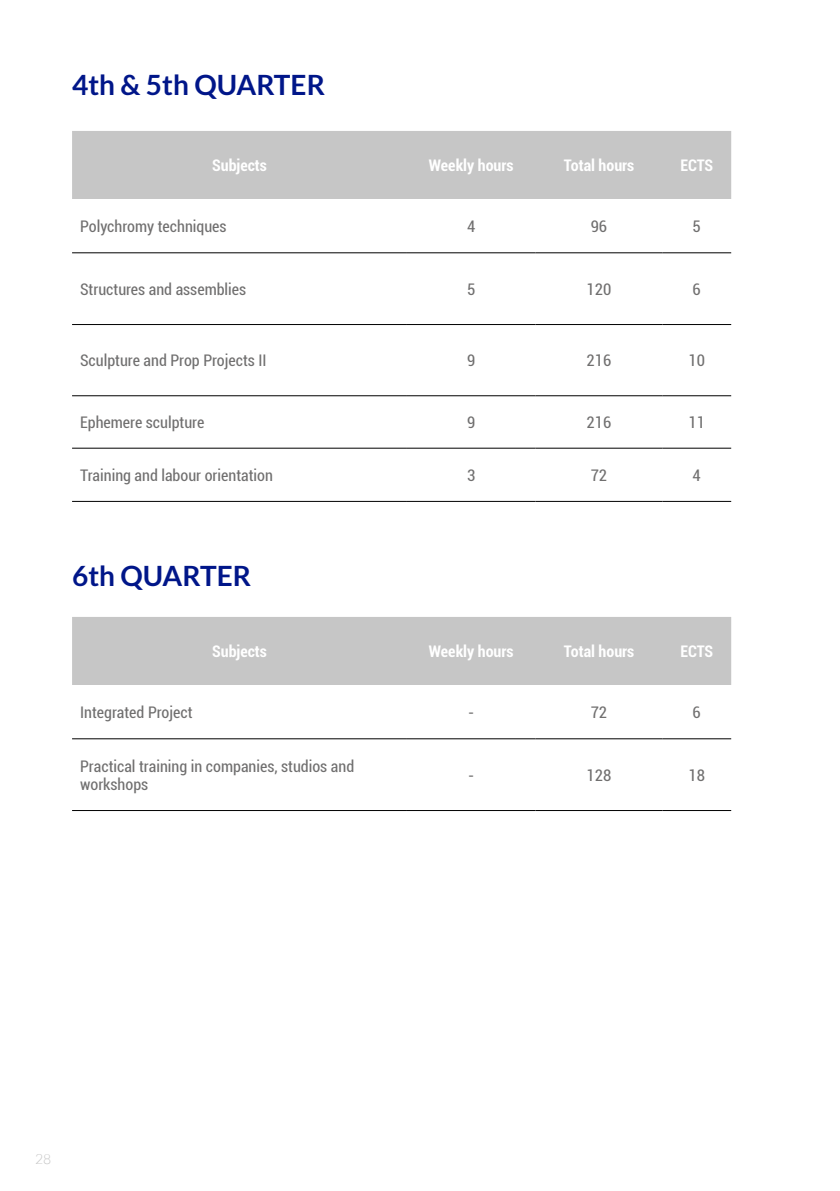
<style>
.page{position:relative;width:840px;height:1191px;background:#fff}
.page>*{position:absolute;margin:0;border:0;box-sizing:border-box;transform-origin:0 0}
.t1{font:700 28px "Lato";color:#001689}
.t2{font:condensed 16px/18px "Roboto";color:#706f6f}
.t3{font:700 condensed 16px "Roboto";color:#fff}
.t4{font:300 14px "Lato";color:#c6c6c6}
</style>
<div class="page">
<div style="left:72px;top:131px;width:658px;height:68px;background:#c6c6c6"></div>
<hr style="left:72px;top:252px;width:334px;height:1px;background:#000">
<hr style="left:406px;top:252px;width:129px;height:1px;background:#000">
<hr style="left:535px;top:252px;width:127px;height:1px;background:#000">
<hr style="left:662px;top:252px;width:68px;height:1px;background:#000">
<hr style="left:72px;top:324px;width:334px;height:1px;background:#000">
<hr style="left:406px;top:324px;width:129px;height:1px;background:#000">
<hr style="left:535px;top:324px;width:127px;height:1px;background:#000">
<hr style="left:662px;top:324px;width:68px;height:1px;background:#000">
<hr style="left:72px;top:395px;width:334px;height:1px;background:#000">
<hr style="left:406px;top:395px;width:129px;height:1px;background:#000">
<hr style="left:535px;top:395px;width:127px;height:1px;background:#000">
<hr style="left:662px;top:395px;width:68px;height:1px;background:#000">
<hr style="left:72px;top:448px;width:334px;height:1px;background:#000">
<hr style="left:406px;top:448px;width:129px;height:1px;background:#000">
<hr style="left:535px;top:448px;width:127px;height:1px;background:#000">
<hr style="left:662px;top:448px;width:68px;height:1px;background:#000">
<hr style="left:72px;top:501px;width:334px;height:1px;background:#000">
<hr style="left:406px;top:501px;width:129px;height:1px;background:#000">
<hr style="left:535px;top:501px;width:127px;height:1px;background:#000">
<hr style="left:662px;top:501px;width:68px;height:1px;background:#000">
<div style="left:72px;top:617px;width:658px;height:68px;background:#c6c6c6"></div>
<hr style="left:72px;top:738px;width:334px;height:1px;background:#000">
<hr style="left:406px;top:738px;width:129px;height:1px;background:#000">
<hr style="left:535px;top:738px;width:127px;height:1px;background:#000">
<hr style="left:662px;top:738px;width:68px;height:1px;background:#000">
<hr style="left:72px;top:810px;width:334px;height:1px;background:#000">
<hr style="left:406px;top:810px;width:129px;height:1px;background:#000">
<hr style="left:535px;top:810px;width:127px;height:1px;background:#000">
<hr style="left:662px;top:810px;width:68px;height:1px;background:#000">
<h1 class="t1" style="left:72px;top:68px;width:254px">4th &amp; 5th QUARTER</h1>
<p class="t3" style="left:212px;top:154px;width:56px">Subjects</p>
<p class="t3" style="left:429px;top:154px;width:86px">Weekly hours</p>
<p class="t3" style="left:563px;top:154px;width:72px">Total hours</p>
<p class="t3" style="left:680px;top:154px;width:34px">ECTS</p>
<p class="t2" style="left:80px;top:217px;width:148px">Polychromy techniques</p>
<p class="t2" style="left:467px;top:217px;width:10px">4</p>
<p class="t2" style="left:590px;top:217px;width:18px">96</p>
<p class="t2" style="left:692px;top:217px;width:10px">5</p>
<p class="t2" style="left:80px;top:279px;width:167px">Structures and assemblies</p>
<p class="t2" style="left:467px;top:279px;width:10px">5</p>
<p class="t2" style="left:586px;top:279px;width:26px">120</p>
<p class="t2" style="left:692px;top:279px;width:10px">6</p>
<p class="t2" style="left:80px;top:351px;width:188px">Sculpture and Prop Projects II</p>
<p class="t2" style="left:467px;top:351px;width:10px">9</p>
<p class="t2" style="left:586px;top:351px;width:26px">216</p>
<p class="t2" style="left:688px;top:351px;width:18px">10</p>
<p class="t2" style="left:80px;top:413px;width:126px">Ephemere sculpture</p>
<p class="t2" style="left:467px;top:413px;width:10px">9</p>
<p class="t2" style="left:586px;top:413px;width:26px">216</p>
<p class="t2" style="left:688px;top:413px;width:18px">11</p>
<p class="t2" style="left:80px;top:465px;width:194px">Training and labour orientation</p>
<p class="t2" style="left:467px;top:465px;width:10px">3</p>
<p class="t2" style="left:590px;top:465px;width:18px">72</p>
<p class="t2" style="left:692px;top:465px;width:10px">4</p>
<h1 class="t1" style="left:72px;top:560px;width:180px">6th QUARTER</h1>
<p class="t3" style="left:212px;top:640px;width:56px">Subjects</p>
<p class="t3" style="left:429px;top:640px;width:86px">Weekly hours</p>
<p class="t3" style="left:563px;top:640px;width:72px">Total hours</p>
<p class="t3" style="left:680px;top:640px;width:34px">ECTS</p>
<p class="t2" style="left:80px;top:702px;width:114px">Integrated Project</p>
<p class="t2" style="left:468px;top:702px;width:8px">-</p>
<p class="t2" style="left:590px;top:702px;width:18px">72</p>
<p class="t2" style="left:692px;top:702px;width:10px">6</p>
<p class="t2" style="left:80px;top:756px;width:275px">Practical training in companies, studios and workshops</p>
<p class="t2" style="left:468px;top:765px;width:8px">-</p>
<p class="t2" style="left:586px;top:765px;width:26px">128</p>
<p class="t2" style="left:688px;top:765px;width:18px">18</p>
<p class="t4" style="left:35px;top:1151px;width:18px">28</p>
</div>
